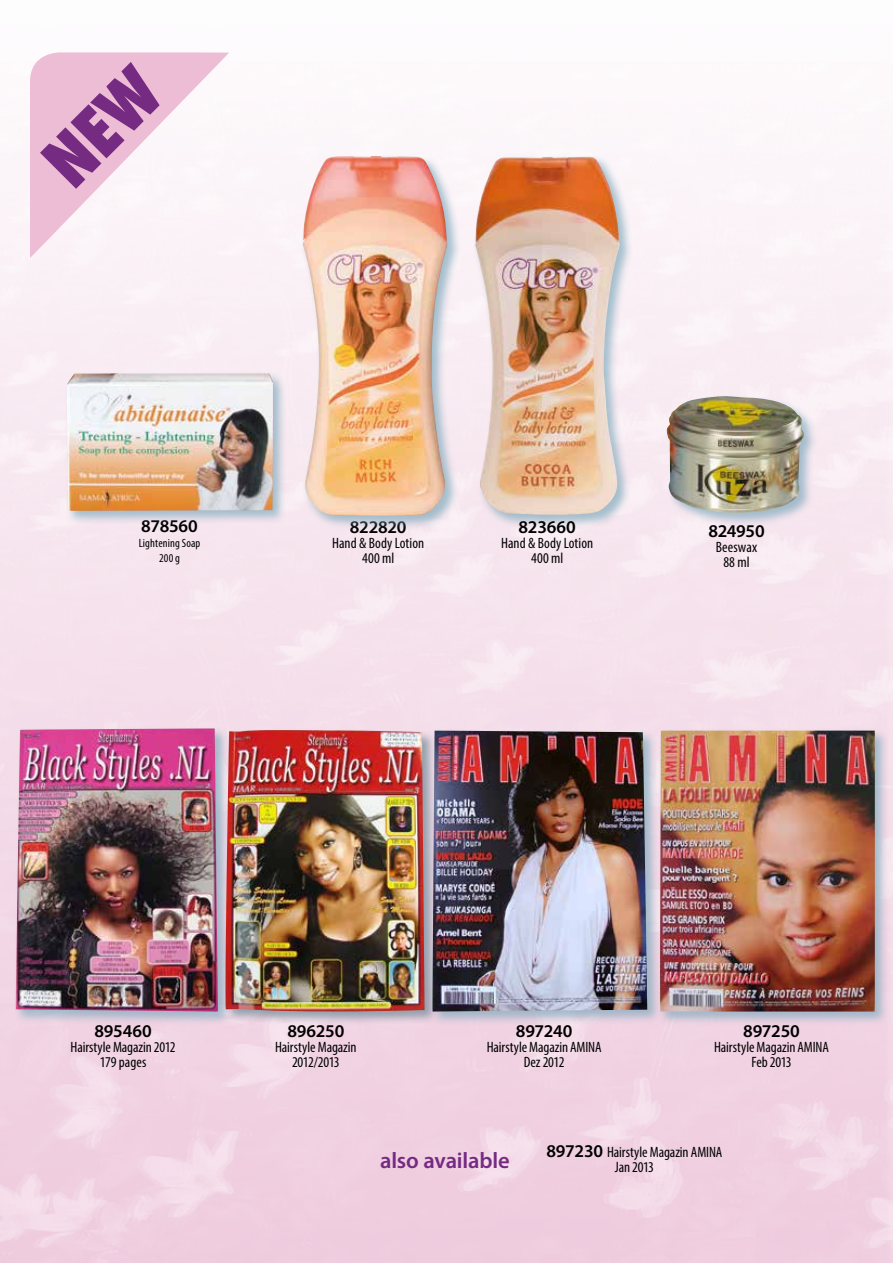
<style>
.page{position:relative;width:893px;height:1263px;background:#fff}
.page>*{position:absolute;margin:0;border:0;box-sizing:border-box;transform-origin:0 0}
.t1{font:600 22.5px "Myriad Pro";letter-spacing:-.01em;color:#762b83}
.t2{font:600 18px "Myriad Pro";letter-spacing:-.015em;color:#000}
.t3{font:condensed 15px/15px "Myriad Pro";letter-spacing:-.005em;color:#000;text-align:center}
.t4{font:condensed 12px/15px "Myriad Pro";letter-spacing:.01em;color:#000;text-align:center}
.s1{font-weight:600;font-stretch:normal;font-size:18px}
</style>
<div class="page">
<div style="left:0;top:0;width:893px;height:1263px;background:linear-gradient(to bottom,#fdfbfc,#efccde)"></div>
<svg style="left:886px;top:17px;width:7px;height:1246px"></svg>
<div style="left:14px;top:726px;width:218px;height:299px;background:#88aec0;opacity:.75"></div>
<img style="left:16px;top:728px;width:202px;height:283px">
<div style="left:223px;top:728px;width:216px;height:298px;background:#748d9a;opacity:.75"></div>
<img style="left:225px;top:730px;width:200px;height:281px">
<div style="left:430px;top:728px;width:231px;height:297px;background:#88aec0;opacity:.75"></div>
<img style="left:432px;top:731px;width:215px;height:280px">
<div style="left:658px;top:728px;width:231px;height:297px;background:#88aec0;opacity:.75"></div>
<img style="left:660px;top:731px;width:215px;height:280px">
<div style="left:301px;top:154px;width:160px;height:376px;background:#88aec0;opacity:.75"></div>
<img style="left:302px;top:156px;width:145px;height:360px">
<div style="left:473px;top:155px;width:160px;height:374px;background:#88aec0;opacity:.75"></div>
<img style="left:475px;top:157px;width:145px;height:359px">
<div style="left:665px;top:394px;width:153px;height:133px;background:#88aec0;opacity:.75"></div>
<img style="left:667px;top:396px;width:137px;height:117px">
<div style="left:64px;top:371px;width:223px;height:154px;background:#88aec0;opacity:.75"></div>
<img style="left:67px;top:373px;width:206px;height:138px">
<svg style="left:22px;top:44px;width:207px;height:213px"></svg>
<p class="t2" style="left:141px;top:514px;width:58px">878560</p>
<p class="t4" style="left:139px;top:535px;width:63px">Lightening Soap<br>200 g</p>
<p class="t2" style="left:350px;top:515px;width:58px">822820</p>
<p class="t3" style="left:332px;top:535px;width:93px">Hand &amp; Body Lotion<br>400 ml</p>
<p class="t2" style="left:519px;top:515px;width:59px">823660</p>
<p class="t3" style="left:501px;top:535px;width:93px">Hand &amp; Body Lotion<br>400 ml</p>
<p class="t2" style="left:708px;top:520px;width:58px">824950</p>
<p class="t3" style="left:716px;top:540px;width:43px">Beeswax<br>88 ml</p>
<p class="t2" style="left:94px;top:1019px;width:59px">895460</p>
<p class="t3" style="left:71px;top:1039px;width:107px">Hairstyle Magazin 2012<br>179 pages</p>
<p class="t2" style="left:287px;top:1019px;width:58px">896250</p>
<p class="t3" style="left:275px;top:1039px;width:83px">Hairstyle Magazin<br>2012/2013</p>
<p class="t2" style="left:516px;top:1019px;width:58px">897240</p>
<p class="t3" style="left:487px;top:1039px;width:116px">Hairstyle Magazin AMINA<br>Dez 2012</p>
<p class="t2" style="left:743px;top:1019px;width:58px">897250</p>
<p class="t3" style="left:714px;top:1039px;width:116px">Hairstyle Magazin AMINA<br>Feb 2013</p>
<h1 class="t1" style="left:380px;top:1146px;width:131px">also available</h1>
<p class="t3" style="left:546px;top:1144px;width:177px"><span class="s1">897230</span> Hairstyle Magazin AMINA<br>Jan 2013</p>
</div>
